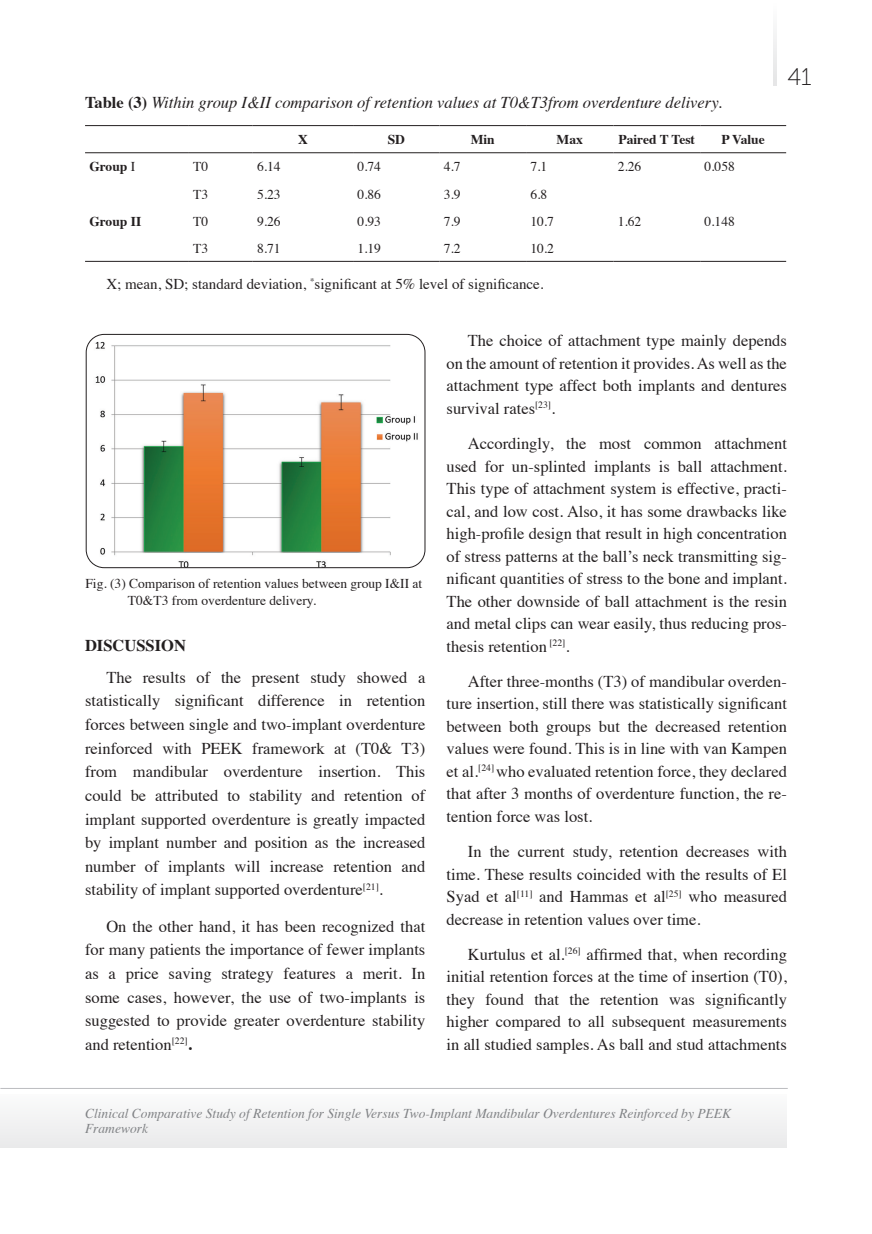
<style>
.page{position:relative;width:872px;height:1234px;background:#fff}
.page>*{position:absolute;margin:0;border:0;box-sizing:border-box;transform-origin:0 0}
.t1{font:24px "Museo 100";color:#231f20}
.t2{font:16.5px/22.5px "Times";color:#231f20;text-align:justify}
.t3{font:italic 16.5px "Times";color:#231f20}
.t4{font:700 16.5px "Times";color:#231f20}
.t5{font:15px "Times";color:#231f20}
.t6{font:13.5px/16.5px "Times";color:#231f20}
.t7{font:italic 13.5px/15px "Times";color:#808285}
.t8{font:700 13.5px "Times";color:#231f20}
.s1{font-weight:700;font-style:normal}
.s2{font-weight:400}
.s3{font-weight:700}
</style>
<div class="page">
<svg style="left:773px;top:32px;width:3px;height:53px"></svg>
<hr style="left:0;top:1087px;width:787px;height:1px;background:#bcbdc0">
<div style="left:0;top:1094px;width:787px;height:52px;background:#f2f2f3"></div>
<svg style="left:85px;top:126px;width:701px;height:1px"></svg>
<hr style="left:85px;top:125px;width:104px;height:1px;background:#231f20">
<hr style="left:189px;top:125px;width:64px;height:1px;background:#231f20">
<hr style="left:253px;top:125px;width:100px;height:1px;background:#231f20">
<hr style="left:353px;top:125px;width:86px;height:1px;background:#231f20">
<hr style="left:439px;top:125px;width:87px;height:1px;background:#231f20">
<hr style="left:526px;top:125px;width:87px;height:1px;background:#231f20">
<hr style="left:613px;top:125px;width:87px;height:1px;background:#231f20">
<hr style="left:700px;top:125px;width:86px;height:1px;background:#231f20">
<hr style="left:85px;top:152px;width:104px;height:1px;background:#231f20">
<hr style="left:189px;top:152px;width:64px;height:1px;background:#231f20">
<hr style="left:253px;top:152px;width:100px;height:1px;background:#231f20">
<hr style="left:353px;top:152px;width:86px;height:1px;background:#231f20">
<hr style="left:439px;top:152px;width:87px;height:1px;background:#231f20">
<hr style="left:526px;top:152px;width:87px;height:1px;background:#231f20">
<hr style="left:613px;top:152px;width:87px;height:1px;background:#231f20">
<hr style="left:700px;top:152px;width:86px;height:1px;background:#231f20">
<hr style="left:85px;top:261px;width:104px;height:1px;background:#231f20">
<hr style="left:613px;top:261px;width:87px;height:1px;background:#231f20">
<hr style="left:700px;top:261px;width:86px;height:1px;background:#231f20">
<hr style="left:189px;top:261px;width:64px;height:1px;background:#231f20">
<hr style="left:253px;top:261px;width:100px;height:1px;background:#231f20">
<hr style="left:353px;top:261px;width:86px;height:1px;background:#231f20">
<hr style="left:439px;top:261px;width:87px;height:1px;background:#231f20">
<hr style="left:526px;top:261px;width:87px;height:1px;background:#231f20">
<img style="left:86px;top:334px;width:339px;height:233px">
<div style="left:86px;top:334px;width:339px;height:234px;border:1px solid #231f20;border-radius:18px"></div>
<p class="t3" style="left:85px;top:88px;width:638px"><span class="s1">Table (3)</span> Within group I&amp;II comparison of retention values at T0&amp;T3from overdenture delivery.</p>
<p class="t8" style="left:298px;top:127px;width:11px">X</p>
<p class="t8" style="left:388px;top:127px;width:19px">SD</p>
<p class="t8" style="left:471px;top:127px;width:26px">Min</p>
<p class="t8" style="left:556px;top:127px;width:28px">Max</p>
<p class="t8" style="left:618px;top:127px;width:78px">Paired T Test</p>
<p class="t8" style="left:721px;top:127px;width:45px">P Value</p>
<p class="t8" style="left:89px;top:154px;width:47px">Group <span class="s2">I</span></p>
<p class="t6" style="left:193px;top:157px;width:16px">T0</p>
<p class="t6" style="left:257px;top:157px;width:25px">6.14</p>
<p class="t6" style="left:357px;top:157px;width:25px">0.74</p>
<p class="t6" style="left:444px;top:157px;width:18px">4.7</p>
<p class="t6" style="left:530px;top:157px;width:18px">7.1</p>
<p class="t6" style="left:617px;top:157px;width:25px">2.26</p>
<p class="t6" style="left:704px;top:157px;width:32px">0.058</p>
<p class="t6" style="left:193px;top:184px;width:16px">T3</p>
<p class="t6" style="left:257px;top:184px;width:25px">5.23</p>
<p class="t6" style="left:357px;top:184px;width:25px">0.86</p>
<p class="t6" style="left:444px;top:184px;width:18px">3.9</p>
<p class="t6" style="left:530px;top:184px;width:18px">6.8</p>
<p class="t8" style="left:89px;top:208px;width:53px">Group II</p>
<p class="t6" style="left:193px;top:212px;width:16px">T0</p>
<p class="t6" style="left:257px;top:212px;width:25px">9.26</p>
<p class="t6" style="left:357px;top:212px;width:25px">0.93</p>
<p class="t6" style="left:444px;top:212px;width:18px">7.9</p>
<p class="t6" style="left:530px;top:212px;width:25px">10.7</p>
<p class="t6" style="left:617px;top:212px;width:25px">1.62</p>
<p class="t6" style="left:704px;top:212px;width:32px">0.148</p>
<p class="t6" style="left:193px;top:239px;width:16px">T3</p>
<p class="t6" style="left:257px;top:239px;width:25px">8.71</p>
<p class="t6" style="left:357px;top:239px;width:25px">1.19</p>
<p class="t6" style="left:444px;top:239px;width:18px">7.2</p>
<p class="t6" style="left:530px;top:239px;width:25px">10.2</p>
<p class="t5" style="left:106px;top:270px;width:439px">X; mean, SD; standard deviation, <sup>*</sup>significant at 5% level of significance.</p>
<h1 class="t1" style="left:787px;top:64px;width:25px">41</h1>
<p class="t6" style="left:128px;top:574px;width:296px;text-indent:-43px">Fig. (3) Comparison of retention values between group I&amp;II at<br>T0&amp;T3 from overdenture delivery.</p>
<p class="t4" style="left:85px;top:629px;width:102px">DISCUSSION</p>
<p class="t2" style="left:85px;top:664px;width:342px;line-height:23.5px;text-indent:21px">The results of the present study showed a statistically significant difference in retention forces between single and two-implant overdenture reinforced with PEEK framework at (T0&amp; T3) from mandibular overdenture insertion. This could be attributed to stability and retention of implant supported overdenture is greatly impacted by implant number and position as the increased number of implants will increase retention and stability of implant supported overdenture<sup>[21]</sup>.</p>
<p class="t2" style="left:85px;top:912px;width:342px;line-height:23.5px;text-indent:21px">On the other hand, it has been recognized that for many patients the importance of fewer implants as a price saving strategy features a merit. In some cases, however, the use of two-implants is suggested to provide greater overdenture stability and retention<sup>[22]</sup><span class="s3">.</span></p>
<p class="t2" style="left:446px;top:328px;width:342px;text-indent:21px">The choice of attachment type mainly depends on the amount of retention it provides. As well as the attachment type affect both implants and dentures survival rates<sup>[23]</sup>.</p>
<p class="t2" style="left:446px;top:431px;width:342px;text-indent:21px">Accordingly, the most common attachment used for un-splinted implants is ball attachment.<br>This type of attachment system is effective, practi&shy;cal, and low cost. Also, it has some drawbacks like high-profile design that result in high concentration of stress patterns at the ball’s neck transmitting sig&shy;nificant quantities of stress to the bone and implant.<br>The other downside of ball attachment is the resin and metal clips can wear easily, thus reducing pros&shy;thesis retention <sup>[22]</sup>.</p>
<p class="t2" style="left:446px;top:668px;width:342px;text-indent:21px">After three-months (T3) of mandibular overden&shy;ture insertion, still there was statistically significant between both groups but the decreased retention values were found. This is in line with van Kampen et al.<sup>[24]</sup> who evaluated retention force, they declared that after 3 months of overdenture function, the re&shy;tention force was lost.</p>
<p class="t2" style="left:446px;top:838px;width:342px;text-indent:21px">In the current study, retention decreases with time. These results coincided with the results of El Syad et al<sup>[11]</sup> and Hammas et al<sup>[25]</sup> who measured decrease in retention values over time.</p>
<p class="t2" style="left:446px;top:941px;width:342px;text-indent:21px">Kurtulus et al.<sup>[26]</sup> affirmed that, when recording initial retention forces at the time of insertion (T0), they found that the retention was significantly higher compared to all subsequent measurements in all studied samples. As ball and stud attachments</p>
<p class="t7" style="left:85px;top:1104px;width:647px">Clinical Comparative Study of Retention for Single Versus Two-Implant Mandibular Overdentures Reinforced by PEEK<br>Framework</p>
</div>
